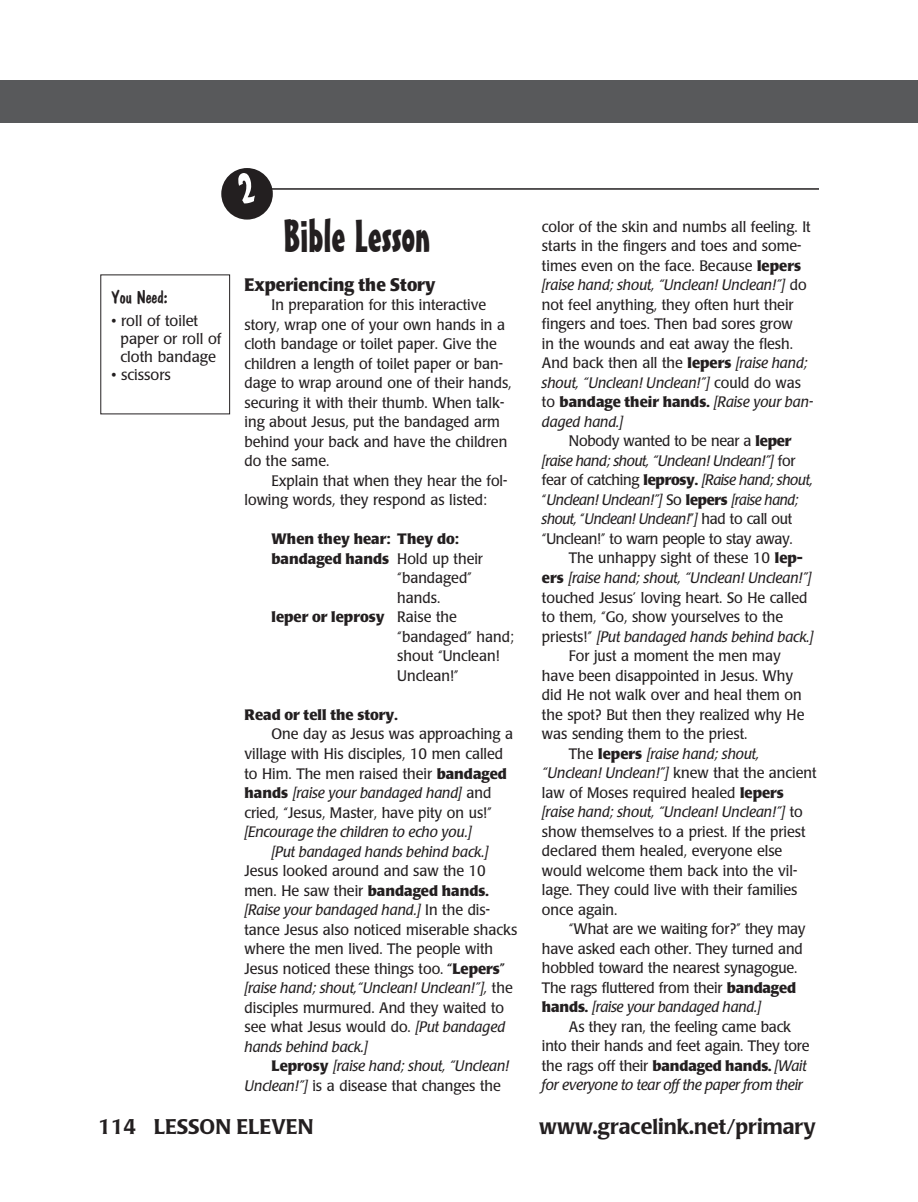
<style>
.page{position:relative;width:918px;height:1202px;background:#fff}
.page>*{position:absolute;margin:0;border:0;box-sizing:border-box;transform-origin:0 0}
.section_title{font:45px "Mister Earl BT";color:#231f20}
.t1{font:500 21px "Poppl Laudatio";color:#231f20}
.subhead{font:700 18px "Poppl Laudatio";color:#231f20;scale:.95 1}
.You_Need_head{font:18px "Dom Casual D";color:#231f20}
.body{font:15px/19.5px "Poppl Laudatio";color:#231f20;scale:.95 1}
.body-2{font:italic 15px/19.5px "Poppl Laudatio";letter-spacing:-.02em;color:#231f20}
.body-3{font:italic 15px/19.5px "Poppl Laudatio";color:#231f20}
.body-4{font:700 15px "Poppl Laudatio";color:#231f20}
.You_Need_items{font:15px/18px "Poppl Laudatio";color:#231f20}
.body-Xindent{font:700 15px "Poppl Laudatio";color:#231f20}
.s1{font-weight:400}
.s2{font-weight:700}
.s3{font-style:italic}
.s4{font-weight:700;font-style:normal}
.s5{font-style:normal}
</style>
<div class="page">
<div style="left:0;top:80px;width:891px;height:43px;background:#58595b"></div>
<div style="left:891px;top:80px;width:27px;height:43px;background:#58595b"></div>
<hr style="left:271px;top:188px;width:548px;height:2px;background:#231f20">
<svg style="left:221px;top:168px;width:52px;height:51px"></svg>
<p class="You_Need_head" style="left:112px;top:286px;width:58px">You Need:</p>
<p class="You_Need_items" style="left:121px;top:311px;width:102px;text-indent:-9px">• roll of toilet paper or roll of cloth bandage</p>
<p class="You_Need_items" style="left:112px;top:365px;width:61px">• scissors</p>
<p class="section_title" style="left:283px;top:208px;width:149px">Bible Lesson</p>
<p class="subhead" style="left:244px;top:274px;width:203px">Experiencing the Story</p>
<p class="body" style="left:244px;top:296px;width:283px;text-indent:27px">In preparation for this interactive story, wrap one of your own hands in a cloth bandage or toilet paper. Give the children a length of toilet paper or ban&shy;dage to wrap around one of their hands, securing it with their thumb. When talk&shy;ing about Jesus, put the bandaged arm behind your back and have the children do the same.</p>
<p class="body" style="left:244px;top:471px;width:278px;text-indent:27px">Explain that when they hear the fol&shy;lowing words, they respond as listed:</p>
<p class="body-4" style="left:272px;top:531px;width:189px">When they hear: They do:</p>
<p class="body-4" style="left:272px;top:550px;width:213px">bandaged hands <span class="s1">Hold up their</span></p>
<p class="body" style="left:397px;top:569px;width:80px">“bandaged” hands.</p>
<p class="body-4" style="left:272px;top:609px;width:187px">leper or leprosy <span class="s1">Raise the</span></p>
<p class="body" style="left:397px;top:627px;width:124px">“bandaged” hand;</p>
<p class="body" style="left:397px;top:647px;width:109px">shout “Unclean!</p>
<p class="body" style="left:397px;top:666px;width:66px">Unclean!”</p>
<p class="body-Xindent" style="left:244px;top:706px;width:154px">Read or tell the story.</p>
<p class="body" style="left:244px;top:725px;width:284px;text-indent:27px">One day as Jesus was approaching a village with His disciples, 10 men called to Him. The men raised their <span class="s2">bandaged hands</span> <span class="s3">[raise your bandaged hand]</span> and cried, “Jesus, Master, have pity on us!” <span class="s3">[Encourage the children to echo you.]</span></p>
<p class="body" style="left:244px;top:842px;width:289px;text-indent:27px"><span class="s3">[Put bandaged hands behind back.] </span>Jesus looked around and saw the 10 men. He saw their <span class="s2">bandaged hands. </span><span class="s3">[Raise your bandaged hand.]</span> In the dis&shy;tance Jesus also noticed miserable shacks where the men lived. The people with Jesus noticed these things too. <span class="s2">“Lepers” </span><span class="s3">[raise hand; shout,“Unclean! Unclean!”],</span> the disciples murmured. And they waited to see what Jesus would do. <span class="s3">[Put bandaged hands behind back.]</span></p>
<p class="body-3" style="left:244px;top:1056px;width:266px;text-indent:27px"><span class="s4">Leprosy</span> [raise hand; shout, “Unclean!<br>Unclean!”] <span class="s5">is a disease that changes the</span></p>
<p class="body" style="left:542px;top:217px;width:287px">color of the skin and numbs all feeling. It starts in the fingers and toes and some&shy;times even on the face. Because <span class="s2">lepers </span><span class="s3">[raise hand; shout, “Unclean! Unclean!”]</span> do not feel anything, they often hurt their fingers and toes. Then bad sores grow<br>in the wounds and eat away the flesh.<br>And back then all the <span class="s2">lepers</span> <span class="s3">[raise hand; shout, “Unclean! Unclean!”]</span> could do was to <span class="s2">bandage their hands.</span> <span class="s3">[Raise your ban&shy;daged hand.]</span></p>
<p class="body-2" style="left:542px;top:432px;width:273px;text-indent:27px"><span class="s5">Nobody wanted to be near a</span> <span class="s4">leper </span>[raise hand; shout, “Unclean! Unclean!”] <span class="s5">for fear of catching</span> <span class="s4">leprosy.</span> [Raise hand; shout, <span class="s5">“</span>Unclean! Unclean!”] <span class="s5">So</span> <span class="s4">lepers</span> [raise hand; shout, <span class="s5">“</span>Unclean! Unclean!<span class="s5">”</span>] <span class="s5">had to call out “Unclean!” to warn people to stay away.</span></p>
<p class="body" style="left:542px;top:549px;width:287px;text-indent:27px">The unhappy sight of these 10 <span class="s2">lep&shy;ers</span> <span class="s3">[raise hand; shout, “Unclean! Unclean!”] </span>touched Jesus’ loving heart. So He called to them, “Go, show yourselves to the priests!” <span class="s3">[Put bandaged hands behind back.]</span></p>
<p class="body" style="left:542px;top:646px;width:278px;text-indent:27px">For just a moment the men may have been disappointed in Jesus. Why did He not walk over and heal them on the spot? But then they realized why He was sending them to the priest.</p>
<p class="body" style="left:542px;top:744px;width:290px;text-indent:27px">The <span class="s2">lepers</span> <span class="s3">[raise hand; shout, “Unclean! Unclean!”]</span> knew that the ancient law of Moses required healed <span class="s2">lepers </span><span class="s3">[raise hand; shout, “Unclean! Unclean!”]</span> to show themselves to a priest. If the priest declared them healed, everyone else would welcome them back into the vil&shy;lage. They could live with their families once again.</p>
<p class="body" style="left:542px;top:919px;width:279px;text-indent:27px">“What are we waiting for?” they may have asked each other. They turned and hobbled toward the nearest synagogue.<br>The rags fluttered from their <span class="s2">bandaged hands.</span> <span class="s3">[raise your bandaged hand.]</span></p>
<p class="body" style="left:542px;top:1017px;width:283px;text-align:center">As they ran, the feeling came back<br>into their hands and feet again. They tore the rags off their <span class="s2">bandaged hands.</span> <span class="s3">[Wait for everyone to tear off the paper from their</span></p>
<p class="t1" style="left:98px;top:1115px;width:217px">114 LESSON ELEVEN</p>
<p class="t1" style="left:539px;top:1115px;width:278px">www.gracelink.net/primary</p>
</div>
